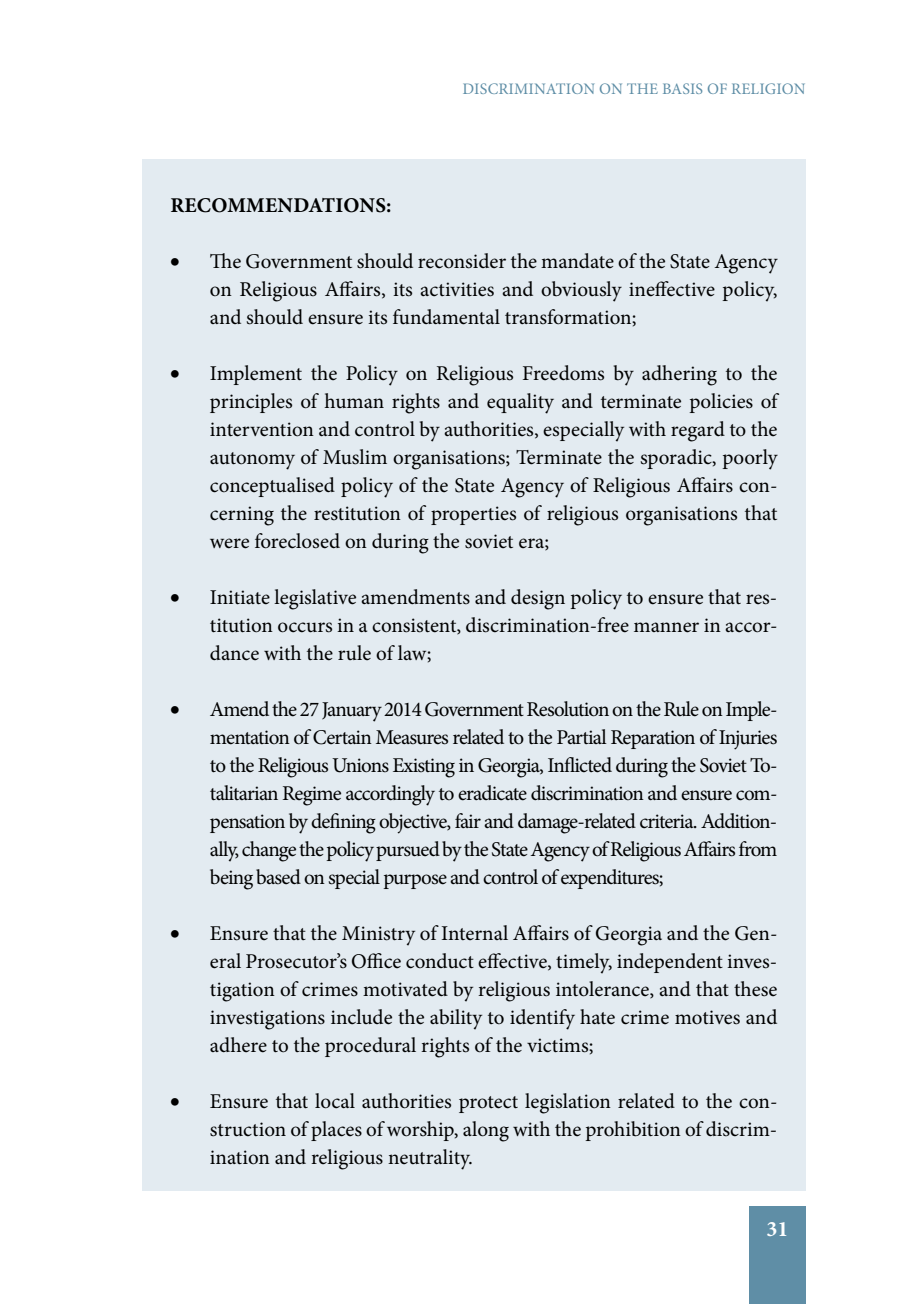
<style>
.page{position:relative;width:908px;height:1304px;background:#fff}
.page>*{position:absolute;margin:0;border:0;box-sizing:border-box;transform-origin:0 0}
.t1{font:700 22px "Minion Pro";color:#fff}
.t2{font:21px/28px "Minion Pro";letter-spacing:-.005em;color:#000;text-align:justify}
.t3{font:700 21px "Minion Pro";color:#000}
.t4{font:16px "Minion Pro";letter-spacing:.01em;color:#5f8ea6}
</style>
<div class="page">
<div style="left:748px;top:1207px;width:57px;height:97px;background:#5f8ea6"></div>
<div style="left:142px;top:159px;width:663px;height:1032px;background:#e3ebf1"></div>
<p class="t3" style="left:170px;top:190px;width:30px">RECOMMENDATIONS</p>
<p class="t3" style="left:386px;top:190px;width:7px">:</p>
<p class="t4" style="left:462px;top:78px;width:344px">DISCRIMINATION ON THE BASIS OF RELIGION</p>
<p class="t2" style="left:210px;top:247px;width:568px;text-indent:-40px">• The Government should reconsider the mandate of the State Agency on Religious Affairs, its activities and obviously ineffective policy, and should ensure its fundamental transformation;</p>
<p class="t2" style="left:210px;top:359px;width:568px;text-indent:-40px">• Implement the Policy on Religious Freedoms by adhering to the principles of human rights and equality and terminate policies of intervention and control by authorities, especially with regard to the autonomy of Muslim organisations; Terminate the sporadic, poorly conceptualised policy of the State Agency of Religious Affairs con&shy;cerning the restitution of properties of religious organisations that were foreclosed on during the soviet era;</p>
<p class="t2" style="left:210px;top:583px;width:568px;text-indent:-40px">• Initiate legislative amendments and design policy to ensure that res&shy;titution occurs in a consistent, discrimination-free manner in accor&shy;dance with the rule of law;</p>
<p class="t2" style="left:210px;top:695px;width:569px;text-indent:-40px">• Amend the 27 January 2014 Government Resolution on the Rule on Imple&shy;mentation of Certain Measures related to the Partial Reparation of Injuries to the Religious Unions Existing in Georgia, Inflicted during the Soviet To&shy;talitarian Regime accordingly to eradicate discrimination and ensure com&shy;pensation by defining objective, fair and damage-related criteria. Addition&shy;ally, change the policy pursued by the State Agency of Religious Affairs from being based on special purpose and control of expenditures;</p>
<p class="t2" style="left:210px;top:919px;width:568px;text-indent:-40px">• Ensure that the Ministry of Internal Affairs of Georgia and the Gen&shy;eral Prosecutor’s Office conduct effective, timely, independent inves&shy;tigation of crimes motivated by religious intolerance, and that these investigations include the ability to identify hate crime motives and adhere to the procedural rights of the victims;</p>
<p class="t2" style="left:210px;top:1087px;width:568px;text-indent:-40px">• Ensure that local authorities protect legislation related to the con&shy;struction of places of worship, along with the prohibition of discrim&shy;ination and religious neutrality.</p>
<p class="t1" style="left:766px;top:1213px;width:23px">31</p>
</div>
